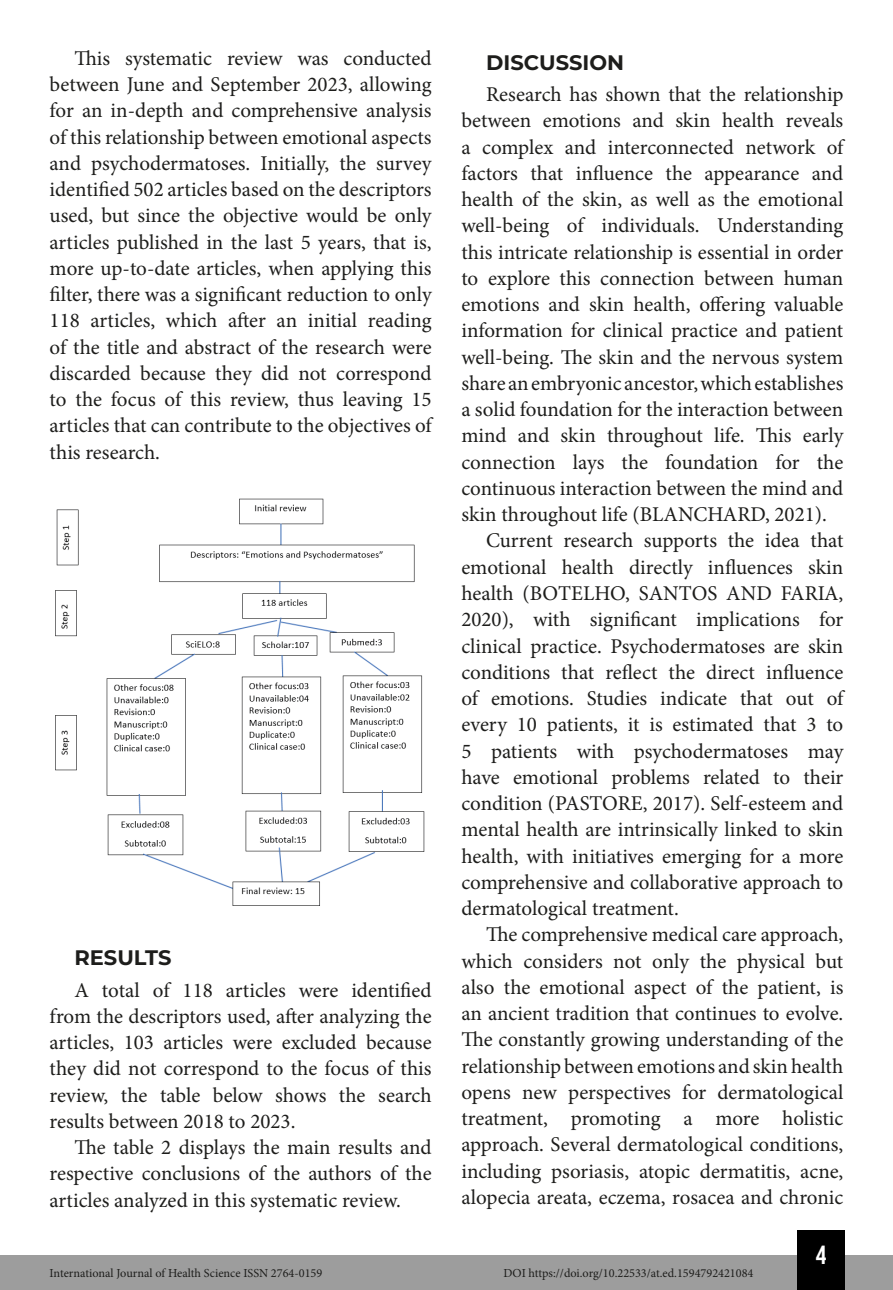
<style>
.page{position:relative;width:893px;height:1290px;background:#fff}
.page>*{position:absolute;margin:0;border:0;box-sizing:border-box;transform-origin:0 0}
.t1{font:26.25px "Bebas Kai";color:#fff}
.TXT{font:21px/26.2px "Minion Pro";color:#1d1d1b;text-align:justify}
.TITULO{font:700 21px "Montserrat";color:#1d1d1b}
.t2{font:12.25px "Minion Pro";color:#1d1d1b}
</style>
<div class="page">
<div style="left:0;top:1255px;width:893px;height:35px;background:#9d9d9d"></div>
<div style="left:797px;top:1230px;width:48px;height:60px;background:#000"></div>
<img style="left:55px;top:498px;width:370px;height:408px">
<p class="TXT" style="left:50px;top:45px;width:384px;text-indent:25px">This systematic review was conducted between June and September 2023, allowing for an in-depth and comprehensive analysis of this relationship between emotional aspects and psychodermatoses. Initially, the survey identified 502 articles based on the descriptors used, but since the objective would be only articles published in the last 5 years, that is, more up-to-date articles, when applying this filter, there was a significant reduction to only 118 articles, which after an initial reading of the title and abstract of the research were discarded because they did not correspond to the focus of this review, thus leaving 15 articles that can contribute to the objectives of this research.</p>
<p class="TITULO" style="left:74px;top:943px;width:99px">RESULTS</p>
<p class="TXT" style="left:50px;top:977px;width:383px;text-indent:25px">A total of 118 articles were identified from the descriptors used, after analyzing the articles, 103 articles were excluded because they did not correspond to the focus of this review, the table below shows the search results between 2018 to 2023.</p>
<p class="TXT" style="left:50px;top:1134px;width:384px;text-indent:25px">The table 2 displays the main results and respective conclusions of the authors of the articles analyzed in this systematic review.</p>
<p class="TITULO" style="left:486px;top:47px;width:139px">DISCUSSION</p>
<p class="TXT" style="left:461px;top:81px;width:384px;text-indent:25px">Research has shown that the relationship between emotions and skin health reveals a complex and interconnected network of factors that influence the appearance and health of the skin, as well as the emotional well-being of individuals. Understanding this intricate relationship is essential in order to explore this connection between human emotions and skin health, offering valuable information for clinical practice and patient well-being. The skin and the nervous system share an embryonic ancestor, which establishes a solid foundation for the interaction between mind and skin throughout life. This early connection lays the foundation for the continuous interaction between the mind and skin throughout life (BLANCHARD, 2021).</p>
<p class="TXT" style="left:461px;top:528px;width:384px;text-indent:25px">Current research supports the idea that emotional health directly influences skin health (BOTELHO, SANTOS AND FARIA, 2020), with significant implications for clinical practice. Psychodermatoses are skin conditions that reflect the direct influence of emotions. Studies indicate that out of every 10 patients, it is estimated that 3 to 5 patients with psychodermatoses may have emotional problems related to their condition (PASTORE, 2017). Self-esteem and mental health are intrinsically linked to skin health, with initiatives emerging for a more comprehensive and collaborative approach to dermatological treatment.</p>
<p class="TXT" style="left:461px;top:921px;width:383px;text-indent:25px">The comprehensive medical care approach, which considers not only the physical but also the emotional aspect of the patient, is an ancient tradition that continues to evolve.<br>The constantly growing understanding of the relationship between emotions and skin health opens new perspectives for dermatological treatment, promoting a more holistic approach. Several dermatological conditions, including psoriasis, atopic dermatitis, acne, alopecia areata, eczema, rosacea and chronic</p>
<p class="t1" style="left:816px;top:1241px;width:12px">4</p>
<p class="t2" style="left:50px;top:1265px;width:274px">International Journal of Health Science ISSN 2764-0159</p>
<p class="t2" style="left:503px;top:1265px;width:252px">DOI https://doi.org/10.22533/at.ed.1594792421084</p>
</div>
